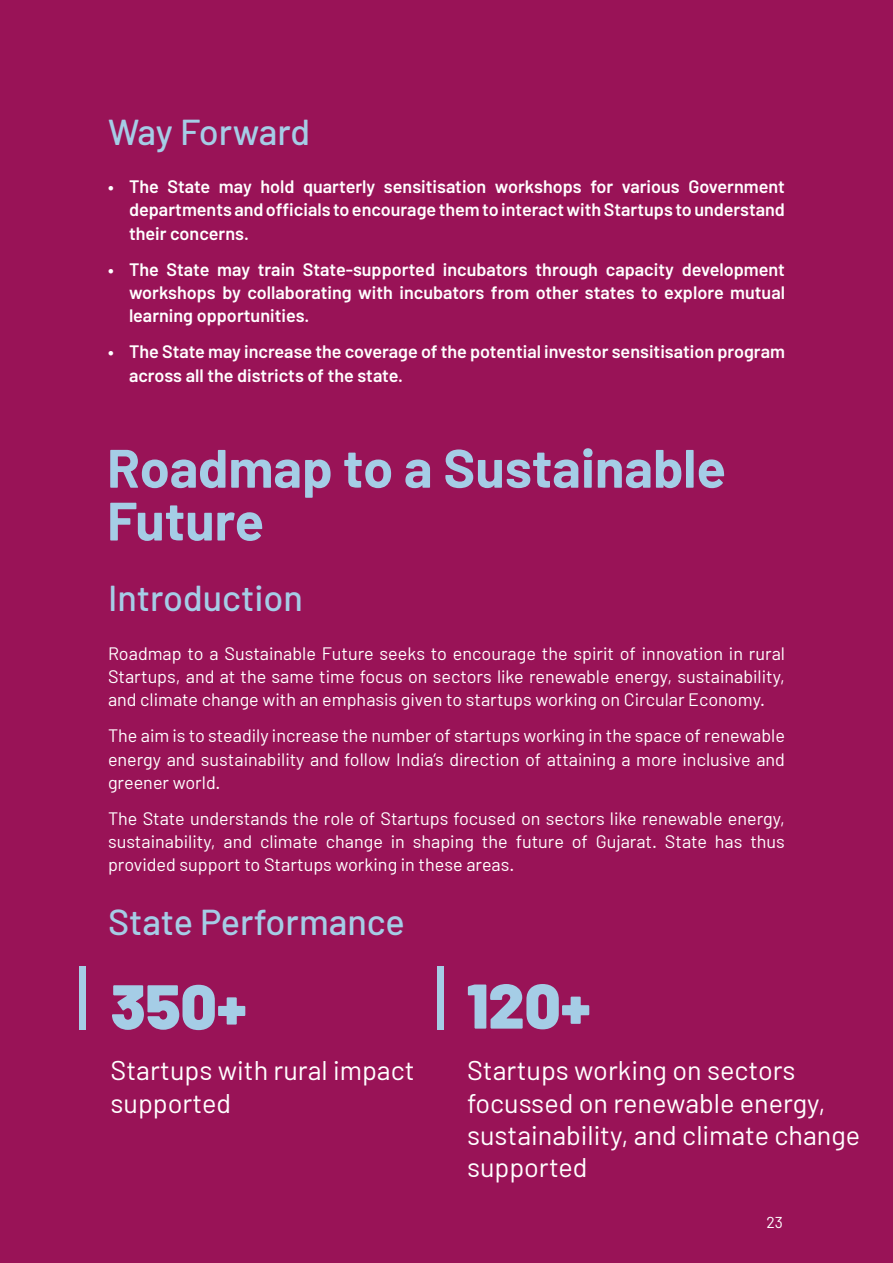
<style>
.page{position:relative;width:893px;height:1263px;background:#991357}
.page>*{position:absolute;margin:0;border:0;box-sizing:border-box;transform-origin:0 0}
.Sub_head_main{font:900 63px "Barlow";color:#a5cde6}
.main_head{font:700 54px/52.8px "Barlow";color:#a5cde6}
.Sub_head_main-2{font:500 36px "Barlow";color:#a5cde6}
.Body_Text{font:27px/32.4px "Barlow";color:#fff}
.Body_Text-2{font:18px/23.2px "Barlow";color:#fff;text-align:justify}
.Indent-1{font:600 18px/23.2px "Barlow";color:#fff;text-align:justify}
.t1{font:15.75px "Barlow";color:#fff}
</style>
<div class="page">
<div style="left:80px;top:966px;width:6px;height:63px;background:#a5cde6"></div>
<div style="left:437px;top:966px;width:7px;height:63px;background:#a5cde6"></div>
<p class="Sub_head_main-2" style="left:108px;top:110px;width:204px">Way Forward</p>
<p class="Indent-1" style="left:129px;top:173px;width:657px;text-indent:-21px">• The State may hold quarterly sensitisation workshops for various Government departments and officials to encourage them to interact with Startups to understand their concerns.</p>
<p class="Indent-1" style="left:129px;top:256px;width:657px;text-indent:-21px">• The State may train State-supported incubators through capacity development workshops by collaborating with incubators from other states to explore mutual learning opportunities.</p>
<p class="Indent-1" style="left:129px;top:339px;width:657px;text-indent:-21px">• The State may increase the coverage of the potential investor sensitisation program across all the districts of the state.</p>
<p class="main_head" style="left:107px;top:441px;width:621px">Roadmap to a Sustainable<br>Future</p>
<p class="Sub_head_main-2" style="left:108px;top:576px;width:197px">Introduction</p>
<p class="Body_Text-2" style="left:108px;top:641px;width:678px">Roadmap to a Sustainable Future seeks to encourage the spirit of innovation in rural Startups, and at the same time focus on sectors like renewable energy, sustainability, and climate change with an emphasis given to startups working on Circular Economy.</p>
<p class="Body_Text-2" style="left:108px;top:724px;width:678px">The aim is to steadily increase the number of startups working in the space of renewable energy and sustainability and follow India’s direction of attaining a more inclusive and greener world.</p>
<p class="Body_Text-2" style="left:108px;top:806px;width:678px">The State understands the role of Startups focused on sectors like renewable energy, sustainability, and climate change in shaping the future of Gujarat. State has thus provided support to Startups working in these areas.</p>
<p class="Sub_head_main-2" style="left:108px;top:900px;width:298px">State Performance</p>
<p class="Sub_head_main" style="left:111px;top:967px;width:138px">350+</p>
<p class="Body_Text" style="left:111px;top:1054px;width:305px">Startups with rural impact supported</p>
<p class="Sub_head_main" style="left:467px;top:967px;width:125px">120+</p>
<p class="Body_Text" style="left:467px;top:1054px;width:395px">Startups working on sectors focussed on renewable energy, sustainability, and climate change supported</p>
<p class="t1" style="left:767px;top:1212px;width:18px">23</p>
</div>
